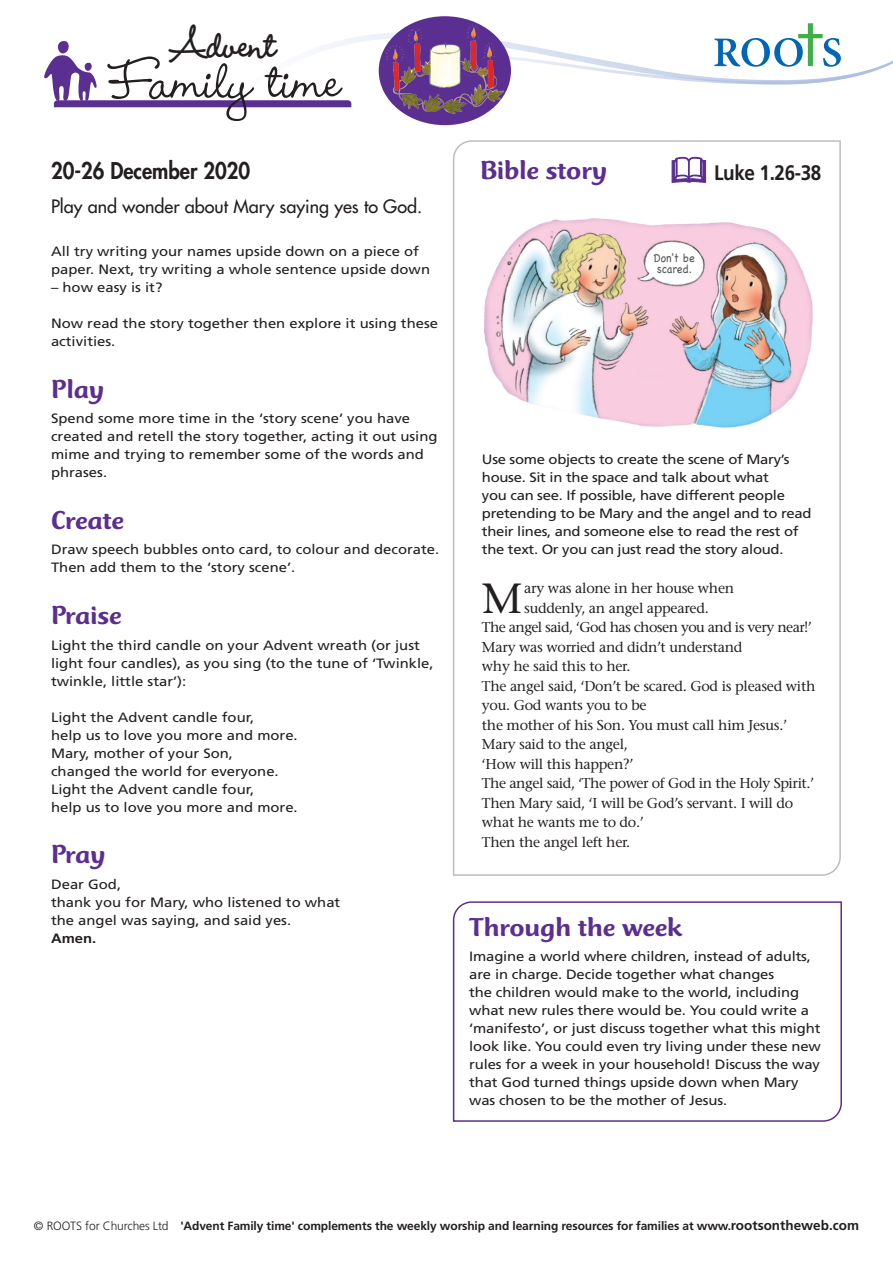
<style>
.page{position:relative;width:893px;height:1263px;background:#fff}
.page>*{position:absolute;margin:0;border:0;box-sizing:border-box;transform-origin:0 0}
.t1{font:500 67.2px "Wendy LP Std";color:#231f20}
.t2{font:700 49.2px "Wendy LP Std";color:#231f20}
.STORY_OPEN{font:42.15px "Stone Serif";color:#231f20}
.QUESTION_TIME_HEAD{font:500 27px "CT Mercurius Std";color:#5b2e91;scale:1.1 1}
.ACTIVITY_TIME_HEAD{font:500 27px "CT Mercurius Std";color:#5b2e91;scale:1.1 1}
.TITLE_3_WORDS{font:800 22.5px "Futura Std";color:#231f20;scale:.9 1}
.TITLE_2_WORDS{font:700 21px "Frutiger LT Std";letter-spacing:-.02em;color:#231f20;scale:.9 1}
.INTRO{font:500 18px "Futura Std";color:#231f20}
.STORY_OPEN-2{font:14.25px "Stone Serif";letter-spacing:-.02em;color:#231f20}
.STORY_OPEN-3{font:14.25px "Stone Serif";letter-spacing:-.04em;color:#231f20}
.TEXT{font:13.5px/18px "Frutiger LT Std";color:#231f20;scale:1.1 1}
.TEXT-2{font:13.5px/18px "Frutiger LT Std";letter-spacing:-.02em;color:#231f20;scale:1.1 1}
.TEXT-3{font:700 13.5px "Frutiger LT Std";color:#231f20;scale:1.1 1}
.t3{font:700 12px "Frutiger LT Std";letter-spacing:-.01em;color:#231f20}
.TITLE_2_WORDS-2{font:12px/10.6px "Chalkboard";letter-spacing:-.005em;color:#57585a;scale:.9 1}
.s1{font-weight:300}
.s2{font-size:13.5px}
</style>
<div class="page">
<svg style="left:109px;top:100px;width:242px;height:7px"></svg>
<img style="left:44px;top:41px;width:65px;height:67px">
<svg style="left:319px;top:23px;width:574px;height:62px"></svg>
<svg style="left:453px;top:140px;width:388px;height:736px"></svg>
<img style="left:482px;top:208px;width:334px;height:240px">
<svg style="left:671px;top:157px;width:35px;height:26px"></svg>
<svg style="left:452px;top:901px;width:390px;height:221px"></svg>
<img style="left:379px;top:16px;width:134px;height:110px">
<h2 class="t2" style="left:170px;top:15px;width:108px">Advent</h2>
<h1 class="t1" style="left:110px;top:43px;width:233px">Family time</h1>
<p class="TITLE_3_WORDS" style="left:51px;top:156px;width:223px">20-26 December 2020</p>
<p class="TITLE_2_WORDS" style="left:714px;top:160px;width:121px">Luke 1.26-38</p>
<p class="INTRO" style="left:51px;top:195px;width:373px">Play and wonder about Mary saying yes to God.</p>
<p class="TEXT" style="left:51px;top:243px;width:346px">All try writing your names upside down on a piece of paper. Next, try writing a whole sentence upside down</p>
<p class="TEXT" style="left:51px;top:279px;width:103px">– how easy is it?</p>
<p class="TEXT" style="left:51px;top:315px;width:353px">Now read the story together then explore it using these activities.</p>
<p class="QUESTION_TIME_HEAD" style="left:51px;top:375px;width:49px">Play</p>
<p class="TEXT" style="left:51px;top:410px;width:353px">Spend some more time in the ‘story scene’ you have created and retell the story together, acting it out using mime and trying to remember some of the words and phrases.</p>
<p class="QUESTION_TIME_HEAD" style="left:51px;top:506px;width:68px">Create</p>
<p class="TEXT" style="left:51px;top:541px;width:354px">Draw speech bubbles onto card, to colour and decorate.<br>Then add them to the ‘story scene’.</p>
<p class="QUESTION_TIME_HEAD" style="left:51px;top:601px;width:65px">Praise</p>
<p class="TEXT" style="left:51px;top:636px;width:349px">Light the third candle on your Advent wreath (or just light four candles), as you sing (to the tune of ‘Twinkle, twinkle, little star’):</p>
<p class="TEXT" style="left:51px;top:708px;width:186px">Light the Advent candle four,</p>
<p class="TEXT" style="left:51px;top:726px;width:226px">help us to love you more and more.</p>
<p class="TEXT" style="left:51px;top:744px;width:167px">Mary, mother of your Son,</p>
<p class="TEXT" style="left:51px;top:762px;width:209px">changed the world for everyone.</p>
<p class="TEXT" style="left:51px;top:780px;width:186px">Light the Advent candle four,</p>
<p class="TEXT" style="left:51px;top:798px;width:226px">help us to love you more and more.</p>
<p class="QUESTION_TIME_HEAD" style="left:51px;top:840px;width:51px">Pray</p>
<p class="TEXT" style="left:51px;top:875px;width:65px">Dear God,</p>
<p class="TEXT" style="left:51px;top:893px;width:265px">thank you for Mary, who listened to what</p>
<p class="TEXT" style="left:51px;top:911px;width:220px">the angel was saying, and said yes.</p>
<p class="TEXT-3" style="left:51px;top:930px;width:43px">Amen.</p>
<p class="ACTIVITY_TIME_HEAD" style="left:480px;top:156px;width:117px">Bible story</p>
<p class="TITLE_2_WORDS-2" style="left:654px;top:253px;width:47px">Don't be scared.</p>
<p class="TEXT-2" style="left:482px;top:450px;width:281px">Use some objects to create the scene of Mary’s house. Sit in the space and talk about what</p>
<p class="TEXT-2" style="left:482px;top:486px;width:301px">you can see. If possible, have different people pretending to be Mary and the angel and to read their lines, and someone else to read the rest of the text. Or you can just read the story aloud.</p>
<p class="STORY_OPEN" style="left:482px;top:573px;width:42px">M</p>
<p class="STORY_OPEN-2" style="left:524px;top:580px;width:211px">ary was alone in her house when</p>
<p class="STORY_OPEN-2" style="left:524px;top:599px;width:186px">suddenly, an angel appeared.</p>
<p class="STORY_OPEN-3" style="left:482px;top:619px;width:331px">The angel said, ‘God has chosen you and is very near!’</p>
<p class="STORY_OPEN-2" style="left:482px;top:638px;width:262px">Mary was worried and didn’t understand</p>
<p class="STORY_OPEN-2" style="left:482px;top:658px;width:150px">why he said this to her.</p>
<p class="STORY_OPEN-2" style="left:482px;top:677px;width:335px">The angel said, ‘Don’t be scared. God is pleased with</p>
<p class="STORY_OPEN-2" style="left:482px;top:697px;width:166px">you. God wants you to be</p>
<p class="STORY_OPEN-2" style="left:482px;top:716px;width:307px">the mother of his Son. You must call him Jesus.’</p>
<p class="STORY_OPEN-2" style="left:482px;top:736px;width:147px">Mary said to the angel,</p>
<p class="STORY_OPEN-2" style="left:482px;top:755px;width:153px">‘How will this happen?’</p>
<p class="STORY_OPEN-2" style="left:482px;top:775px;width:334px">The angel said, ‘The power of God in the Holy Spirit.’</p>
<p class="STORY_OPEN-2" style="left:482px;top:794px;width:313px">Then Mary said, ‘I will be God’s servant. I will do</p>
<p class="STORY_OPEN-2" style="left:482px;top:814px;width:163px">what he wants me to do.’</p>
<p class="STORY_OPEN-2" style="left:482px;top:833px;width:150px">Then the angel left her.</p>
<p class="QUESTION_TIME_HEAD" style="left:469px;top:913px;width:195px">Through the week</p>
<p class="TEXT" style="left:469px;top:948px;width:321px">Imagine a world where children, instead of adults, are in charge. Decide together what changes<br>the children would make to the world, including what new rules there would be. You could write a ‘manifesto’, or just discuss together what this might look like. You could even try living under these new rules for a week in your household! Discuss the way that God turned things upside down when Mary was chosen to be the mother of Jesus.</p>
<p class="t3" style="left:34px;top:1219px;width:826px"><span class="s1">© ROOTS for Churches Ltd</span> 'Advent Family time' complements the weekly worship and learning resources for families at www.<span class="s2">rootsontheweb.com</span></p>
</div>
